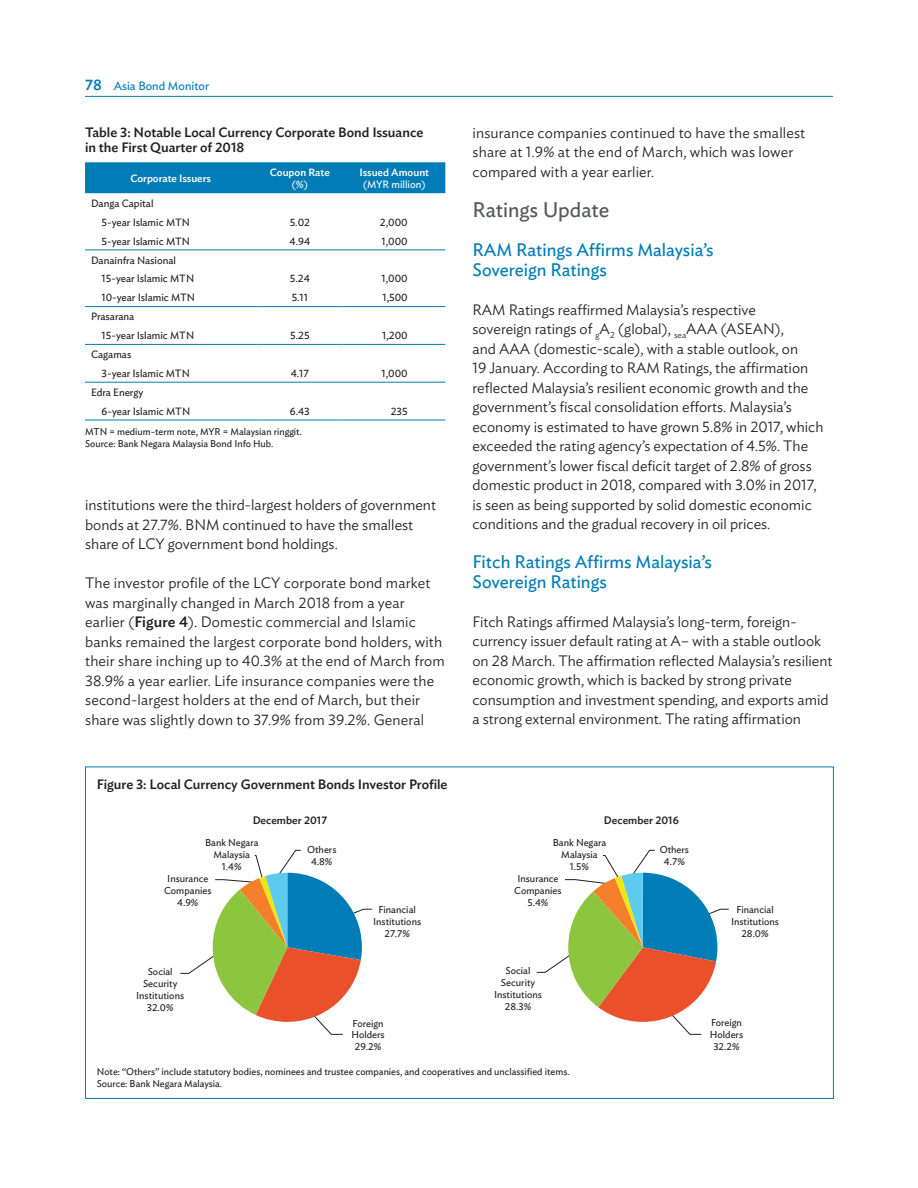
<style>
.page{position:relative;width:918px;height:1188px;background:#fff}
.page>*{position:absolute;margin:0;border:0;box-sizing:border-box;transform-origin:0 0}
.t1{font:21px "Ideal Sans";color:#57585a}
.t2{font:18px/19.5px "Ideal Sans";color:#007cb6}
.t3{font:300 15px/19.5px "Ideal Sans";color:#231f20}
.t4{font:500 13.5px/15px "Ideal Sans";color:#231f20}
.t5{font:12px "Ideal Sans";color:#007cb6}
.t6{font:500 10.8px "Ideal Sans";color:#231f20}
.t7{font:10.5px/18.9px "Ideal Sans";color:#231f20}
.t8{font:500 10.5px "Ideal Sans";color:#fff}
.t9{font:10.5px "Ideal Sans";color:#fff}
.t10{font:9.9px/12px "Ideal Sans";color:#231f20;text-align:center}
.t11{font:9.75px/11.7px "Ideal Sans";color:#231f20}
.s1{font-weight:500;font-size:15px}
.s2{font-weight:500}
</style>
<div class="page">
<hr style="left:85px;top:96px;width:748px;height:1px;background:#007cb6">
<svg style="left:180px;top:850px;width:192px;height:185px"></svg>
<svg style="left:536px;top:850px;width:193px;height:185px"></svg>
<div style="left:85px;top:162px;width:360px;height:31px;background:#007cb6"></div>
<hr style="left:85px;top:250px;width:171px;height:1px;background:#007cb6">
<hr style="left:85px;top:306px;width:171px;height:1px;background:#007cb6">
<hr style="left:85px;top:344px;width:171px;height:1px;background:#007cb6">
<hr style="left:85px;top:382px;width:171px;height:1px;background:#007cb6">
<hr style="left:256px;top:250px;width:87px;height:1px;background:#007cb6">
<hr style="left:256px;top:306px;width:87px;height:1px;background:#007cb6">
<hr style="left:256px;top:344px;width:87px;height:1px;background:#007cb6">
<hr style="left:256px;top:382px;width:87px;height:1px;background:#007cb6">
<hr style="left:343px;top:250px;width:102px;height:1px;background:#007cb6">
<hr style="left:343px;top:306px;width:102px;height:1px;background:#007cb6">
<hr style="left:343px;top:344px;width:102px;height:1px;background:#007cb6">
<hr style="left:343px;top:382px;width:102px;height:1px;background:#007cb6">
<hr style="left:85px;top:420px;width:171px;height:1px;background:#007cb6">
<hr style="left:256px;top:420px;width:87px;height:1px;background:#007cb6">
<hr style="left:343px;top:420px;width:102px;height:1px;background:#007cb6">
<p class="t5" style="left:85px;top:76px;width:126px"><span class="s1">78</span> Asia Bond Monitor</p>
<p class="t4" style="left:85px;top:124px;width:340px">Table 3: Notable Local Currency Corporate Bond Issuance in the First Quarter of 2018</p>
<p class="t8" style="left:130px;top:170px;width:82px">Corporate Issuers</p>
<p class="t8" style="left:360px;top:164px;width:71px">Issued Amount</p>
<p class="t9" style="left:363px;top:176px;width:65px">(MYR million)</p>
<p class="t8" style="left:270px;top:164px;width:62px">Coupon Rate</p>
<p class="t9" style="left:292px;top:176px;width:18px">(%)</p>
<p class="t7" style="left:102px;top:193px;width:90px;text-indent:-10px">Danga Capital<br>5-year Islamic MTN</p>
<p class="t7" style="left:290px;top:212px;width:22px">5.02</p>
<p class="t7" style="left:380px;top:212px;width:29px">2,000</p>
<p class="t7" style="left:102px;top:231px;width:90px">5-year Islamic MTN</p>
<p class="t7" style="left:290px;top:231px;width:22px">4.94</p>
<p class="t7" style="left:382px;top:231px;width:28px">1,000</p>
<p class="t7" style="left:102px;top:250px;width:94px;text-indent:-10px">Danainfra Nasional<br>15-year Islamic MTN</p>
<p class="t7" style="left:290px;top:269px;width:22px">5.24</p>
<p class="t7" style="left:382px;top:269px;width:28px">1,000</p>
<p class="t7" style="left:102px;top:287px;width:95px">10-year Islamic MTN</p>
<p class="t7" style="left:292px;top:287px;width:18px">5.11</p>
<p class="t7" style="left:382px;top:287px;width:27px">1,500</p>
<p class="t7" style="left:102px;top:306px;width:94px;text-indent:-10px">Prasarana<br>15-year Islamic MTN</p>
<p class="t7" style="left:290px;top:325px;width:21px">5.25</p>
<p class="t7" style="left:382px;top:325px;width:27px">1,200</p>
<p class="t7" style="left:102px;top:344px;width:90px;text-indent:-10px">Cagamas<br>3-year Islamic MTN</p>
<p class="t7" style="left:291px;top:363px;width:20px">4.17</p>
<p class="t7" style="left:382px;top:363px;width:28px">1,000</p>
<p class="t7" style="left:102px;top:382px;width:90px;text-indent:-10px">Edra Energy<br>6-year Islamic MTN</p>
<p class="t7" style="left:290px;top:401px;width:22px">6.43</p>
<p class="t7" style="left:391px;top:401px;width:19px">235</p>
<p class="t11" style="left:85px;top:425px;width:218px">MTN = medium-term note, MYR = Malaysian ringgit.<br>Source: Bank Negara Malaysia Bond Info Hub.</p>
<p class="t3" style="left:85px;top:494px;width:352px">institutions were the third-largest holders of government bonds at 27.7%. BNM continued to have the smallest share of LCY government bond holdings.</p>
<p class="t3" style="left:85px;top:572px;width:361px">The investor profile of the LCY corporate bond market was marginally changed in March 2018 from a year earlier (<span class="s2">Figure 4</span>). Domestic commercial and Islamic banks remained the largest corporate bond holders, with their share inching up to 40.3% at the end of March from 38.9% a year earlier. Life insurance companies were the second-largest holders at the end of March, but their share was slightly down to 37.9% from 39.2%. General</p>
<p class="t4" style="left:97px;top:776px;width:352px">Figure 3: Local Currency Government Bonds Investor Profile</p>
<p class="t3" style="left:473px;top:122px;width:334px">insurance companies continued to have the smallest share at 1.9% at the end of March, which was lower compared with a year earlier.</p>
<h1 class="t1" style="left:472px;top:194px;width:138px">Ratings Update</h1>
<p class="t2" style="left:472px;top:239px;width:243px">RAM Ratings Affirms Malaysia’s<br>Sovereign Ratings</p>
<p class="t3" style="left:472px;top:299px;width:353px">RAM Ratings reaffirmed Malaysia’s respective<br>sovereign ratings of <sub>g</sub>A<sub>2</sub> (global), <sub>sea</sub>AAA (ASEAN),<br>and AAA (domestic-scale), with a stable outlook, on<br>19 January. According to RAM Ratings, the affirmation reflected Malaysia’s resilient economic growth and the government’s fiscal consolidation efforts. Malaysia’s economy is estimated to have grown 5.8% in 2017, which exceeded the rating agency’s expectation of 4.5%. The government’s lower fiscal deficit target of 2.8% of gross domestic product in 2018, compared with 3.0% in 2017, is seen as being supported by solid domestic economic conditions and the gradual recovery in oil prices.</p>
<p class="t2" style="left:472px;top:551px;width:241px">Fitch Ratings Affirms Malaysia’s<br>Sovereign Ratings</p>
<p class="t3" style="left:472px;top:611px;width:362px">Fitch Ratings affirmed Malaysia’s long-term, foreign&shy;currency issuer default rating at A– with a stable outlook on 28 March. The affirmation reflected Malaysia’s resilient economic growth, which is backed by strong private consumption and investment spending, and exports amid a strong external environment. The rating affirmation</p>
<p class="t6" style="left:253px;top:812px;width:76px">December 2017</p>
<p class="t6" style="left:604px;top:812px;width:76px">December 2016</p>
<p class="t10" style="left:205px;top:836px;width:55px">Bank Negara<br>Malaysia<br>1.4%</p>
<p class="t10" style="left:307px;top:843px;width:31px">Others<br>4.8%</p>
<p class="t10" style="left:553px;top:836px;width:55px">Bank Negara<br>Malaysia<br>1.5%</p>
<p class="t10" style="left:660px;top:843px;width:31px">Others<br>4.7%</p>
<p class="t10" style="left:373px;top:903px;width:50px">Financial<br>Institutions<br>27.7%</p>
<p class="t10" style="left:164px;top:872px;width:49px">Insurance<br>Companies<br>4.9%</p>
<p class="t10" style="left:514px;top:872px;width:49px">Insurance<br>Companies<br>5.4%</p>
<p class="t10" style="left:136px;top:965px;width:50px">Social<br>Security<br>Institutions<br>32.0%</p>
<p class="t10" style="left:494px;top:964px;width:50px">Social<br>Security<br>Institutions<br>28.3%</p>
<p class="t10" style="left:731px;top:903px;width:50px">Financial<br>Institutions<br>28.0%</p>
<p class="t10" style="left:351px;top:1016px;width:35px">Foreign<br>Holders<br>29.2%</p>
<p class="t10" style="left:710px;top:1016px;width:35px">Foreign<br>Holders<br>32.2%</p>
<p class="t11" style="left:97px;top:1065px;width:474px">Note: “Others” include statutory bodies, nominees and trustee companies, and cooperatives and unclassified items.<br>Source: Bank Negara Malaysia.</p>
</div>
